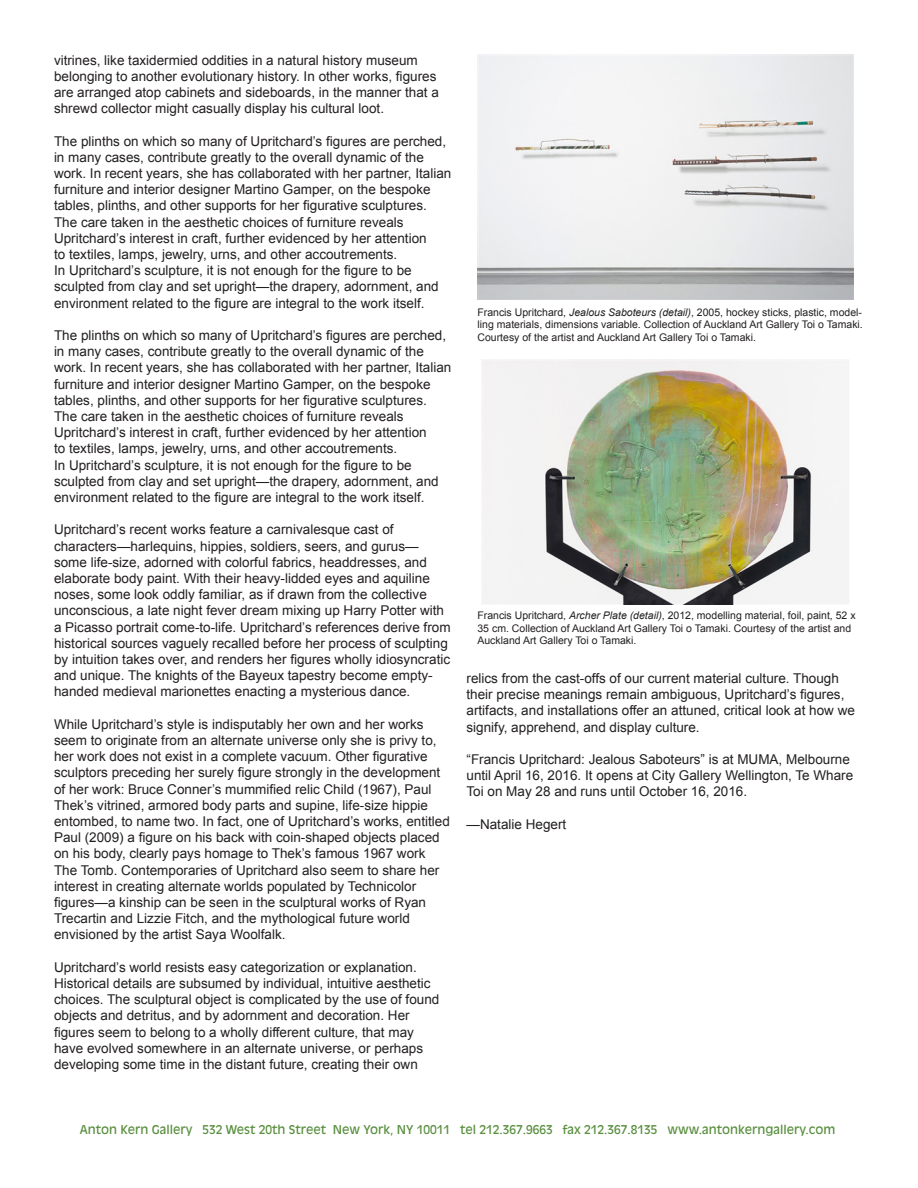
<style>
.page{position:relative;width:918px;height:1188px;background:#fff}
.page>*{position:absolute;margin:0;border:0;box-sizing:border-box;transform-origin:0 0}
.t1{font:13.5px/16.2px "Arial";color:#231f20}
.t2{font:12px "Antique Olive";color:#598f3f}
.t3{font:10.5px/12.6px "Arial";color:#231f20;text-align:justify}
.s1{font-style:italic}
</style>
<div class="page">
<img style="left:477px;top:55px;width:376px;height:245px">
<img style="left:481px;top:360px;width:368px;height:245px">
<p class="t1" style="left:54px;top:52px;width:386px">vitrines, like taxidermied oddities in a natural history museum belonging to another evolutionary history. In other works, figures are arranged atop cabinets and sideboards, in the manner that a shrewd collector might casually display his cultural loot.</p>
<p class="t1" style="left:54px;top:133px;width:399px">The plinths on which so many of Upritchard’s figures are perched, in many cases, contribute greatly to the overall dynamic of the work. In recent years, she has collaborated with her partner, Italian furniture and interior designer Martino Gamper, on the bespoke tables, plinths, and other supports for her figurative sculptures.<br>The care taken in the aesthetic choices of furniture reveals Upritchard’s interest in craft, further evidenced by her attention<br>to textiles, lamps, jewelry, urns, and other accoutrements.<br>In Upritchard’s sculpture, it is not enough for the figure to be sculpted from clay and set upright—the drapery, adornment, and environment related to the figure are integral to the work itself.</p>
<p class="t1" style="left:54px;top:327px;width:399px">The plinths on which so many of Upritchard’s figures are perched, in many cases, contribute greatly to the overall dynamic of the work. In recent years, she has collaborated with her partner, Italian furniture and interior designer Martino Gamper, on the bespoke tables, plinths, and other supports for her figurative sculptures.<br>The care taken in the aesthetic choices of furniture reveals Upritchard’s interest in craft, further evidenced by her attention<br>to textiles, lamps, jewelry, urns, and other accoutrements.<br>In Upritchard’s sculpture, it is not enough for the figure to be sculpted from clay and set upright—the drapery, adornment, and environment related to the figure are integral to the work itself.</p>
<p class="t1" style="left:54px;top:522px;width:398px">Upritchard’s recent works feature a carnivalesque cast of characters—harlequins, hippies, soldiers, seers, and gurus— some life-size, adorned with colorful fabrics, headdresses, and elaborate body paint. With their heavy-lidded eyes and aquiline noses, some look oddly familiar, as if drawn from the collective unconscious, a late night fever dream mixing up Harry Potter with a Picasso portrait come-to-life. Upritchard’s references derive from historical sources vaguely recalled before her process of sculpting by intuition takes over, and renders her figures wholly idiosyncratic and unique. The knights of the Bayeux tapestry become empty&shy;handed medieval marionettes enacting a mysterious dance.</p>
<p class="t1" style="left:54px;top:716px;width:397px">While Upritchard’s style is indisputably her own and her works seem to originate from an alternate universe only she is privy to, her work does not exist in a complete vacuum. Other figurative sculptors preceding her surely figure strongly in the development of her work: Bruce Conner’s mummified relic Child (1967), Paul Thek’s vitrined, armored body parts and supine, life-size hippie entombed, to name two. In fact, one of Upritchard’s works, entitled Paul (2009) a figure on his back with coin-shaped objects placed on his body, clearly pays homage to Thek’s famous 1967 work The Tomb. Contemporaries of Upritchard also seem to share her interest in creating alternate worlds populated by Technicolor figures—a kinship can be seen in the sculptural works of Ryan Trecartin and Lizzie Fitch, and the mythological future world envisioned by the artist Saya Woolfalk.</p>
<p class="t1" style="left:54px;top:959px;width:387px">Upritchard’s world resists easy categorization or explanation.<br>Historical details are subsumed by individual, intuitive aesthetic choices. The sculptural object is complicated by the use of found objects and detritus, and by adornment and decoration. Her figures seem to belong to a wholly different culture, that may have evolved somewhere in an alternate universe, or perhaps developing some time in the distant future, creating their own</p>
<p class="t3" style="left:477px;top:306px;width:387px">Francis Upritchard, <span class="s1">Jealous Saboteurs (detail)</span>, 2005, hockey sticks, plastic, model&shy;ling materials, dimensions variable. Collection of Auckland Art Gallery Toi o Tamaki.<br>Courtesy of the artist and Auckland Art Gallery Toi o Tamaki.</p>
<p class="t3" style="left:477px;top:609px;width:380px;text-align:left">Francis Upritchard, <span class="s1">Archer Plate (detail)</span>, 2012, modelling material, foil, paint, 52 x<br>35 cm. Collection of Auckland Art Gallery Toi o Tamaki. Courtesy of the artist and<br>Auckland Art Gallery Toi o Tamaki.</p>
<p class="t1" style="left:467px;top:670px;width:390px">relics from the cast-offs of our current material culture. Though their precise meanings remain ambiguous, Upritchard’s figures, artifacts, and installations offer an attuned, critical look at how we signify, apprehend, and display culture.</p>
<p class="t1" style="left:467px;top:751px;width:388px">“Francis Upritchard: Jealous Saboteurs” is at MUMA, Melbourne until April 16, 2016. It opens at City Gallery Wellington, Te Whare<br>Toi on May 28 and runs until October 16, 2016.</p>
<p class="t1" style="left:467px;top:816px;width:101px">—Natalie Hegert</p>
<p class="t2" style="left:80px;top:1122px;width:757px">Anton Kern Gallery 532 West 20th Street New York, NY 10011 tel 212.367.9663 fax 212.367.8135 www.antonkerngallery.com</p>
</div>
